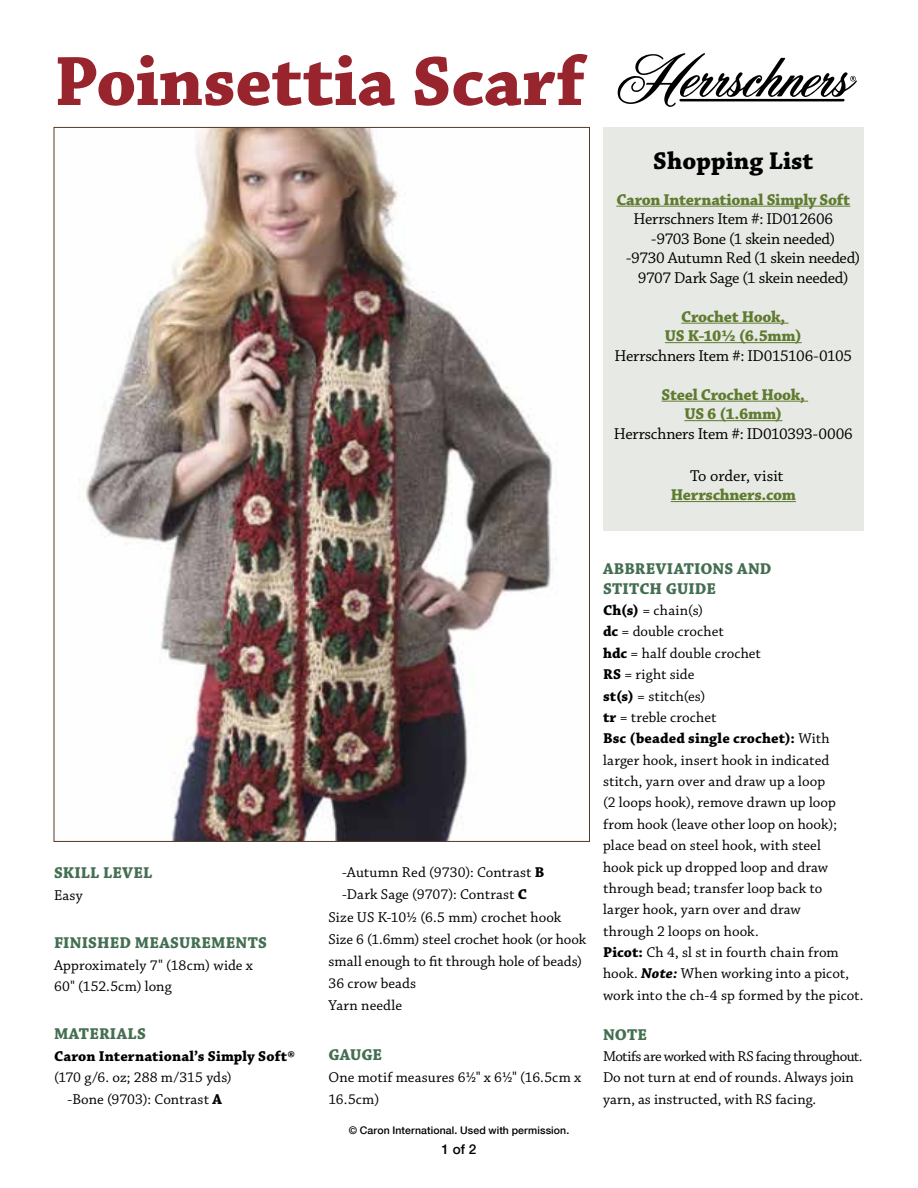
<style>
.page{position:relative;width:918px;height:1188px;background:#fff}
.page>*{position:absolute;margin:0;border:0;box-sizing:border-box;transform-origin:0 0}
.t1{font:700 73.5px "Chaparral Pro";letter-spacing:-.005em;color:#98252d}
.t2{font:700 25.5px "Chaparral Pro";color:#000}
.t3{font:16.5px "Chaparral Pro";letter-spacing:-.015em;color:#000}
.t4{font:700 16.5px/19.5px "Chaparral Pro";letter-spacing:-.015em;color:#5f7b2f;text-align:center}
.t5{font:700 16.5px/20px "Chaparral Pro";letter-spacing:.01em;color:#446e51}
.t6{font:15px/21.3px "Chaparral Pro";letter-spacing:.005em;color:#000}
.t7{font:700 15px "Chaparral Pro";letter-spacing:.01em;color:#000}
.t8{font:500 13.5px "Helvetica Neue";color:#000}
.t9{font:500 10.5px "Helvetica Neue";letter-spacing:.01em;color:#000}
.s1{font-weight:700}
.s2{font-weight:700;font-style:italic}
</style>
<div class="page">
<svg style="left:618px;top:53px;width:239px;height:54px"></svg>
<div style="left:603px;top:127px;width:261px;height:403px;background:#e7e9e5"></div>
<hr style="left:616px;top:206px;width:234px;height:1px;background:#5f7b2f">
<hr style="left:681px;top:323px;width:108px;height:1px;background:#5f7b2f">
<hr style="left:665px;top:342px;width:137px;height:1px;background:#5f7b2f">
<hr style="left:662px;top:401px;width:146px;height:1px;background:#5f7b2f">
<hr style="left:684px;top:420px;width:98px;height:1px;background:#5f7b2f">
<hr style="left:671px;top:501px;width:125px;height:1px;background:#5f7b2f">
<img style="left:79px;top:129px;width:473px;height:711px">
<h1 class="t1" style="left:54px;top:38px;width:532px">Poinsettia Scarf</h1>
<h2 class="t2" style="left:653px;top:146px;width:162px">Shopping List</h2>
<p class="t4" style="left:616px;top:190px;width:235px">Caron International Simply Soft</p>
<p class="t3" style="left:633px;top:210px;width:201px">Herrschners Item #: ID012606</p>
<p class="t3" style="left:651px;top:229px;width:185px">-9703 Bone (1 skein needed)</p>
<p class="t3" style="left:626px;top:249px;width:236px">-9730 Autumn Red (1 skein needed)</p>
<p class="t3" style="left:638px;top:268px;width:212px">9707 Dark Sage (1 skein needed)</p>
<p class="t4" style="left:665px;top:307px;width:138px">Crochet Hook,<br>US K-10½ (6.5mm)</p>
<p class="t3" style="left:615px;top:346px;width:239px">Herrschners Item #: ID015106-0105</p>
<p class="t4" style="left:662px;top:385px;width:145px">Steel Crochet Hook,<br>US 6 (1.6mm)</p>
<p class="t3" style="left:614px;top:424px;width:241px">Herrschners Item #: ID010393-0006</p>
<p class="t3" style="left:690px;top:467px;width:95px">To order, visit</p>
<p class="t4" style="left:671px;top:486px;width:127px">Herrschners.com</p>
<p class="t5" style="left:54px;top:864px;width:19px">Skill</p>
<p class="t5" style="left:103px;top:864px;width:47px">level</p>
<p class="t6" style="left:54px;top:885px;width:30px">Easy</p>
<p class="t5" style="left:54px;top:934px;width:215px">FINISHED MEASUREMENTS</p>
<p class="t6" style="left:54px;top:955px;width:201px">Approximately 7" (18cm) wide x<br>60" (152.5cm) long</p>
<p class="t5" style="left:54px;top:1025px;width:56px">Materials</p>
<p class="t7" style="left:54px;top:1047px;width:243px">Caron International’s Simply Soft®</p>
<p class="t6" style="left:54px;top:1067px;width:179px;text-align:center">(170 g/6. oz; 288 m/315 yds) -Bone (9703): Contrast <span class="s1">A</span></p>
<p class="t6" style="left:342px;top:862px;width:204px">-Autumn Red (9730): Contrast <span class="s1">B</span></p>
<p class="t6" style="left:342px;top:885px;width:187px">-Dark Sage (9707): Contrast <span class="s1">C</span></p>
<p class="t6" style="left:328px;top:907px;width:234px">Size US K-10½ (6.5 mm) crochet hook</p>
<p class="t6" style="left:328px;top:929px;width:259px">Size 6 (1.6mm) steel crochet hook (or hook</p>
<p class="t6" style="left:328px;top:951px;width:255px">small enough to fit through hole of beads)</p>
<p class="t6" style="left:328px;top:973px;width:89px">36 crow beads</p>
<p class="t6" style="left:328px;top:995px;width:75px">Yarn needle</p>
<p class="t5" style="left:328px;top:1045px;width:54px">GAUGE</p>
<p class="t6" style="left:328px;top:1066px;width:254px;line-height:22.2px">One motif measures 6½" x 6½" (16.5cm x<br>16.5cm)</p>
<p class="t9" style="left:349px;top:1122px;width:222px">© Caron International. Used with permission.</p>
<p class="t8" style="left:442px;top:1139px;width:36px">1 of 2</p>
<p class="t5" style="left:603px;top:559px;width:170px">ABBREVIATIONS AND<br>STITCH GUIDE</p>
<p class="t6" style="left:603px;top:600px;width:262px"><span class="s1">Ch(s)</span> = chain(s)<br><span class="s1">dc</span> = double crochet<br><span class="s1">hdc</span> = half double crochet<br><span class="s1">RS</span> = right side<br><span class="s1">st(s)</span> = stitch(es)<br><span class="s1">tr</span> = treble crochet<br><span class="s1">Bsc (beaded single crochet):</span> With larger hook, insert hook in indicated stitch, yarn over and draw up a loop<br>(2 loops hook), remove drawn up loop from hook (leave other loop on hook); place bead on steel hook, with steel<br>hook pick up dropped loop and draw through bead; transfer loop back to<br>larger hook, yarn over and draw<br>through 2 loops on hook.<br><span class="s1">Picot:</span> Ch 4, sl st in fourth chain from hook. <span class="s2">Note:</span> When working into a picot, work into the ch-4 sp formed by the picot.</p>
<p class="t5" style="left:603px;top:1025px;width:44px">NOTE</p>
<p class="t6" style="left:603px;top:1046px;width:261px">Motifs are worked with RS facing throughout.<br>Do not turn at end of rounds. Always join yarn, as instructed, with RS facing.</p>
</div>
